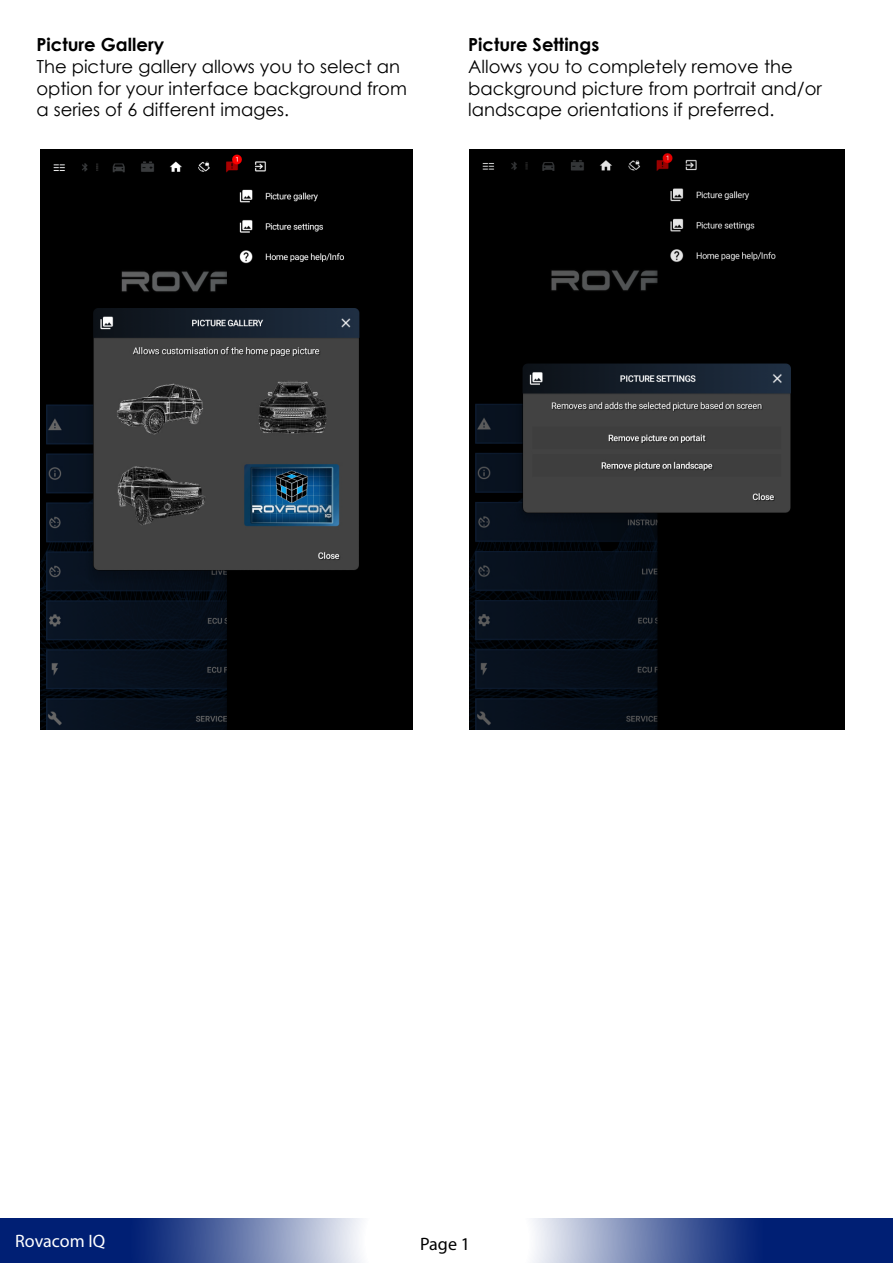
<style>
.page{position:relative;width:893px;height:1263px;background:#fff}
.page>*{position:absolute;margin:0;border:0;box-sizing:border-box;transform-origin:0 0}
.t1{font:18px/21.6px "Century Gothic";color:#000}
.t2{font:700 18px "Century Gothic";color:#000}
.t3{font:18px "Myriad Pro";color:#fff}
.t4{font:18px "Myriad Pro";color:#000}
</style>
<div class="page">
<img style="left:41px;top:149px;width:372px;height:580px">
<img style="left:470px;top:149px;width:374px;height:580px">
<svg style="left:0;top:1218px;width:893px;height:45px"></svg>
<p class="t2" style="left:36px;top:31px;width:129px">Picture Gallery</p>
<p class="t1" style="left:36px;top:55px;width:372px">The picture gallery allows you to select an option for your interface background from a series of 6 different images.</p>
<p class="t2" style="left:468px;top:31px;width:133px">Picture Settings</p>
<p class="t1" style="left:468px;top:55px;width:355px">Allows you to completely remove the background picture from portrait and/or landscape orientations if preferred.</p>
<p class="t3" style="left:15px;top:1230px;width:92px">Rovacom IQ</p>
<p class="t4" style="left:420px;top:1233px;width:51px">Page 1</p>
</div>
